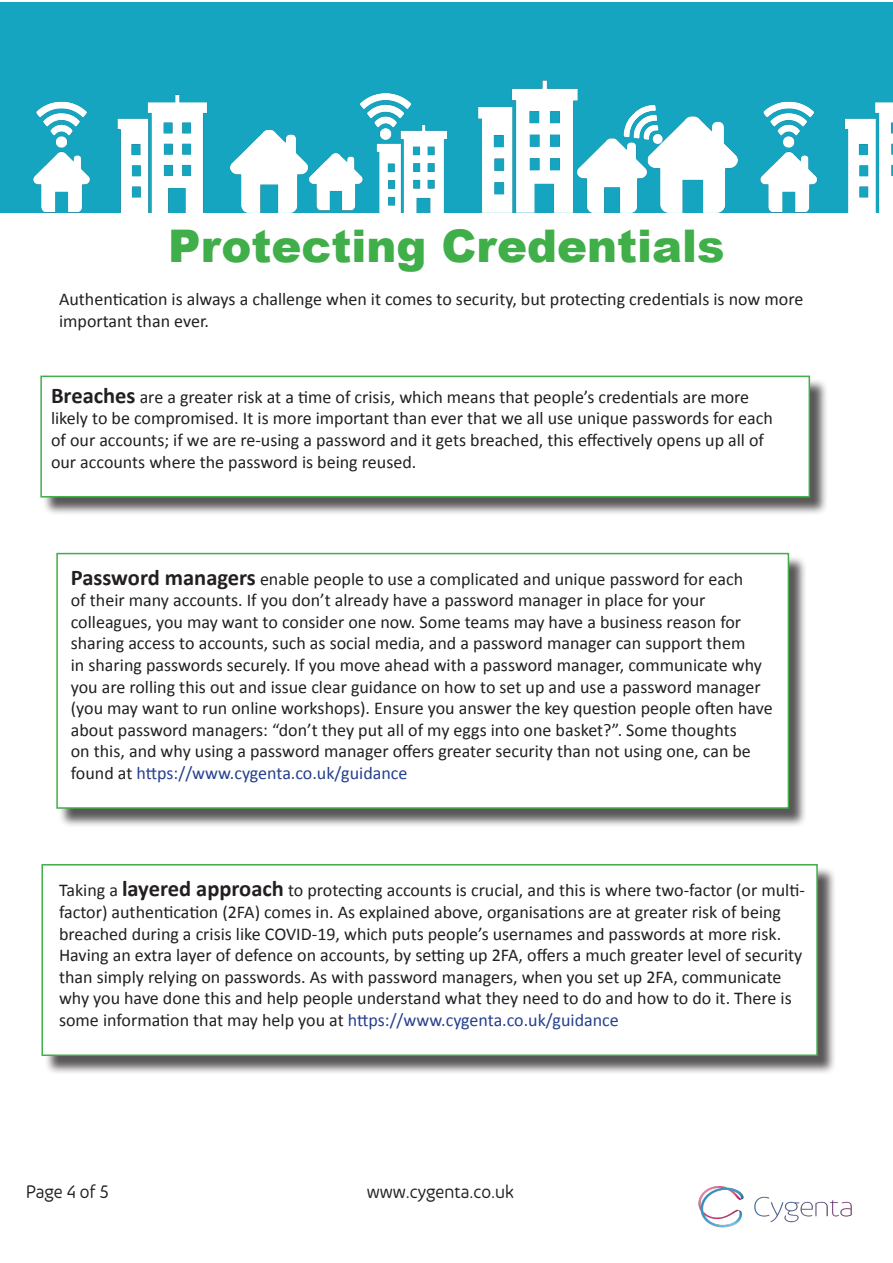
<style>
.page{position:relative;width:893px;height:1263px;background:#fff}
.page>*{position:absolute;margin:0;border:0;box-sizing:border-box;transform-origin:0 0}
.t1{font:900 45px "Arial";color:#40ae49}
.t2{font:18px/21.6px "Calibri";color:#231f20}
.t3{font:18px "Joy Sans";color:#231f20}
.s1{font-weight:700;font-size:22.5px}
.s2{color:#253f8e}
</style>
<div class="page">
<div style="left:43px;top:378px;width:786px;height:138px;background:#231f20;opacity:.75"></div>
<div style="left:40px;top:376px;width:770px;height:121px;background:#fff;border:2px solid #40ae49"></div>
<div style="left:44px;top:866px;width:792px;height:209px;background:#231f20;opacity:.75"></div>
<div style="left:41px;top:864px;width:777px;height:192px;background:#fff;border:2px solid #40ae49"></div>
<div style="left:59px;top:555px;width:749px;height:272px;background:#231f20;opacity:.75"></div>
<div style="left:56px;top:553px;width:733px;height:256px;background:#fff;border:2px solid #40ae49"></div>
<img style="left:1px;top:2px;width:727px;height:210px">
<img style="left:728px;top:2px;width:165px;height:210px">
<img style="left:698px;top:1186px;width:154px;height:42px">
<p class="t1" style="left:168px;top:213px;width:558px">Protecting Credentials</p>
<p class="t2" style="left:59px;top:288px;width:746px">Authentication is always a challenge when it comes to security, but protecting credentials is now more important than ever.</p>
<p class="t2" style="left:51px;top:385px;width:723px"><span class="s1">Breaches</span> are a greater risk at a time of crisis, which means that people’s credentials are more likely to be compromised. It is more important than ever that we all use unique passwords for each of our accounts; if we are re-using a password and it gets breached, this effectively opens up all of our accounts where the password is being reused.</p>
<p class="t2" style="left:71px;top:567px;width:674px"><span class="s1">Password managers</span> enable people to use a complicated and unique password for each</p>
<p class="t2" style="left:71px;top:589px;width:703px">of their many accounts. If you don’t already have a password manager in place for your colleagues, you may want to consider one now. Some teams may have a business reason for sharing access to accounts, such as social media, and a password manager can support them<br>in sharing passwords securely. If you move ahead with a password manager, communicate why you are rolling this out and issue clear guidance on how to set up and use a password manager (you may want to run online workshops). Ensure you answer the key question people often have about password managers: “don’t they put all of my eggs into one basket?”. Some thoughts<br>on this, and why using a password manager offers greater security than not using one, can be found at <span class="s2">https://www.cygenta.co.uk/guidance</span></p>
<p class="t2" style="left:59px;top:879px;width:747px">Taking a <span class="s1">layered approach</span> to protecting accounts is crucial, and this is where two-factor (or multi&shy;factor) authentication (2FA) comes in. As explained above, organisations are at greater risk of being breached during a crisis like COVID-19, which puts people’s usernames and passwords at more risk.<br>Having an extra layer of defence on accounts, by setting up 2FA, offers a much greater level of security than simply relying on passwords. As with password managers, when you set up 2FA, communicate why you have done this and help people understand what they need to do and how to do it. There is some information that may help you at <span class="s2">https://www.cygenta.co.uk/guidance</span></p>
<p class="t3" style="left:26px;top:1181px;width:84px">Page 4 of 5</p>
<p class="t3" style="left:367px;top:1181px;width:149px">www.cygenta.co.uk</p>
</div>
